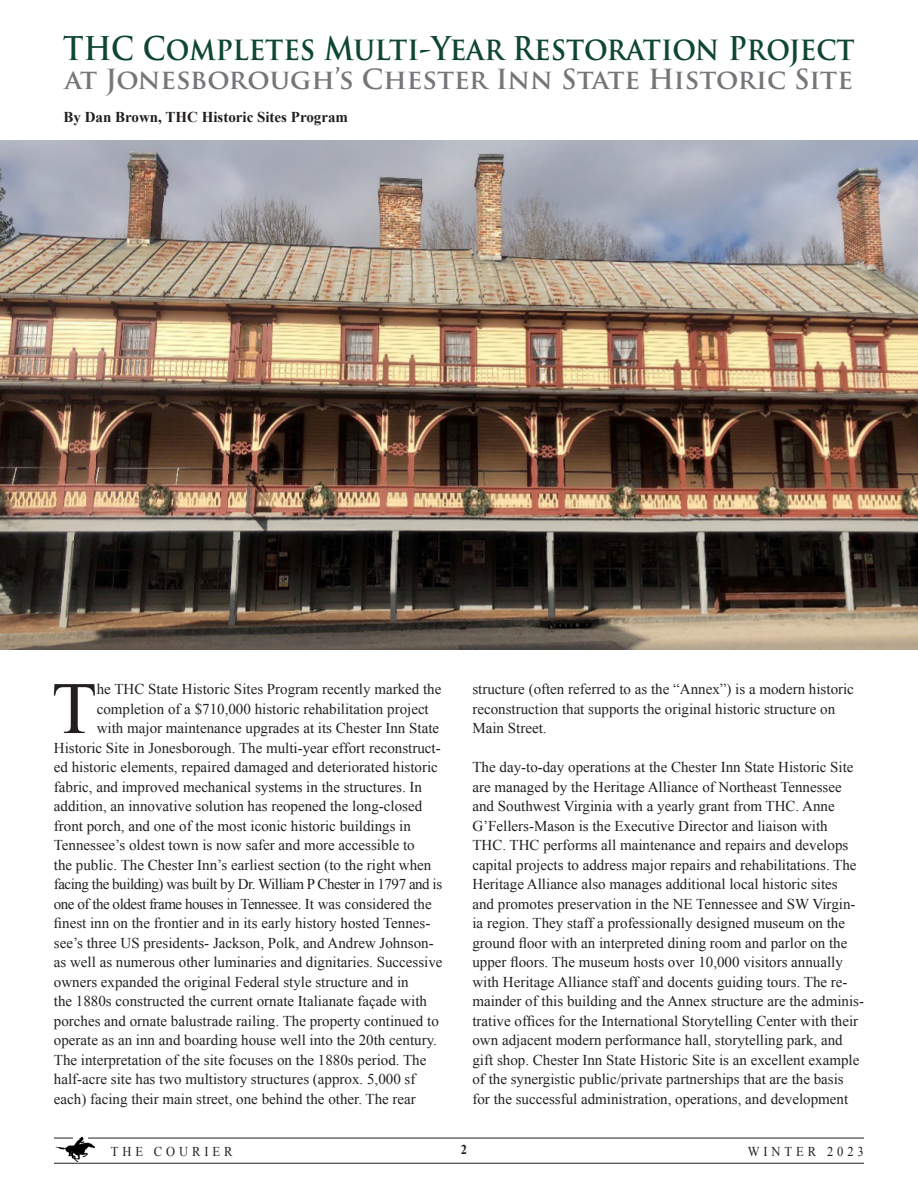
<style>
.page{position:relative;width:918px;height:1188px;background:#fff}
.page>*{position:absolute;margin:0;border:0;box-sizing:border-box;transform-origin:0 0}
.Normal_wrd_1{font:73.95px "Times New Roman";color:#231f20}
.Headline{font:700 31.8px "Trajan Pro";color:#0e4633;scale:.9 1}
.Body_Text{font:700 27px "Trajan Pro";color:#757679}
.Normal_wrd_1-2{font:15px/19.5px "Times New Roman";color:#231f20}
.By_Line{font:700 15px "Times New Roman";color:#231f20}
.t1{font:13.5px "Times New Roman";letter-spacing:.31em;color:#231f20;scale:.93 1}
.t2{font:700 13.5px "Times New Roman";color:#231f20;scale:.93 1}
</style>
<div class="page">
<img style="left:56px;top:1137px;width:38px;height:25px">
<hr style="left:54px;top:1163px;width:810px;height:1px;background:#231f20">
<hr style="left:88px;top:1138px;width:776px;height:1px;background:#231f20">
<svg style="left:54px;top:1138px;width:19px;height:1px"></svg>
<img style="left:0;top:140px;width:918px;height:509px">
<p class="Headline" style="left:63px;top:29px;width:881px">THC Completes Multi-Year Restoration Project</p>
<p class="Body_Text" style="left:65px;top:63px;width:790px">at Jonesborough’s Chester Inn State Historic Site</p>
<p class="By_Line" style="left:63px;top:106px;width:286px">By Dan Brown, THC Historic Sites Program</p>
<p class="Normal_wrd_1" style="left:52px;top:659px;width:47px">T</p>
<p class="Normal_wrd_1-2" style="left:97px;top:679px;width:346px">he THC State Historic Sites Program recently marked the</p>
<p class="Normal_wrd_1-2" style="left:97px;top:699px;width:334px">completion of a $710,000 historic rehabilitation project</p>
<p class="Normal_wrd_1-2" style="left:97px;top:718px;width:344px">with major maintenance upgrades at its Chester Inn State</p>
<p class="Normal_wrd_1-2" style="left:54px;top:738px;width:388px">Historic Site in Jonesborough. The multi-year effort reconstruct-</p>
<p class="Normal_wrd_1-2" style="left:54px;top:757px;width:386px">ed historic elements, repaired damaged and deteriorated historic</p>
<p class="Normal_wrd_1-2" style="left:54px;top:777px;width:370px">fabric, and improved mechanical systems in the structures. In</p>
<p class="Normal_wrd_1-2" style="left:54px;top:796px;width:390px">addition, an innovative solution has reopened the long-closed front porch, and one of the most iconic historic buildings in Tennessee’s oldest town is now safer and more accessible to<br>the public. The Chester Inn’s earliest section (to the right when facing the building) was built by Dr. William P Chester in 1797 and is one of the oldest frame houses in Tennessee. It was considered the finest inn on the frontier and in its early history hosted Tennes&shy;see’s three US presidents- Jackson, Polk, and Andrew Johnson&shy;as well as numerous other luminaries and dignitaries. Successive owners expanded the original Federal style structure and in<br>the 1880s constructed the current ornate Italianate façade with porches and ornate balustrade railing. The property continued to operate as an inn and boarding house well into the 20th century.<br>The interpretation of the site focuses on the 1880s period. The half-acre site has two multistory structures (approx. 5,000 sf each) facing their main street, one behind the other. The rear</p>
<p class="Normal_wrd_1-2" style="left:472px;top:679px;width:383px">structure (often referred to as the “Annex”) is a modern historic reconstruction that supports the original historic structure on<br>Main Street.</p>
<p class="Normal_wrd_1-2" style="left:472px;top:757px;width:393px">The day-to-day operations at the Chester Inn State Historic Site are managed by the Heritage Alliance of Northeast Tennessee and Southwest Virginia with a yearly grant from THC. Anne G’Fellers-Mason is the Executive Director and liaison with THC. THC performs all maintenance and repairs and develops capital projects to address major repairs and rehabilitations. The Heritage Alliance also manages additional local historic sites<br>and promotes preservation in the NE Tennessee and SW Virgin&shy;ia region. They staff a professionally designed museum on the ground floor with an interpreted dining room and parlor on the upper floors. The museum hosts over 10,000 visitors annually with Heritage Alliance staff and docents guiding tours. The re&shy;mainder of this building and the Annex structure are the adminis&shy;trative offices for the International Storytelling Center with their own adjacent modern performance hall, storytelling park, and gift shop. Chester Inn State Historic Site is an excellent example of the synergistic public/private partnerships that are the basis for the successful administration, operations, and development</p>
<p class="t1" style="left:111px;top:1142px;width:132px">THE COURIER</p>
<p class="t2" style="left:461px;top:1140px;width:8px">2</p>
<p class="t1" style="left:748px;top:1142px;width:126px">WINTER 2023</p>
</div>
